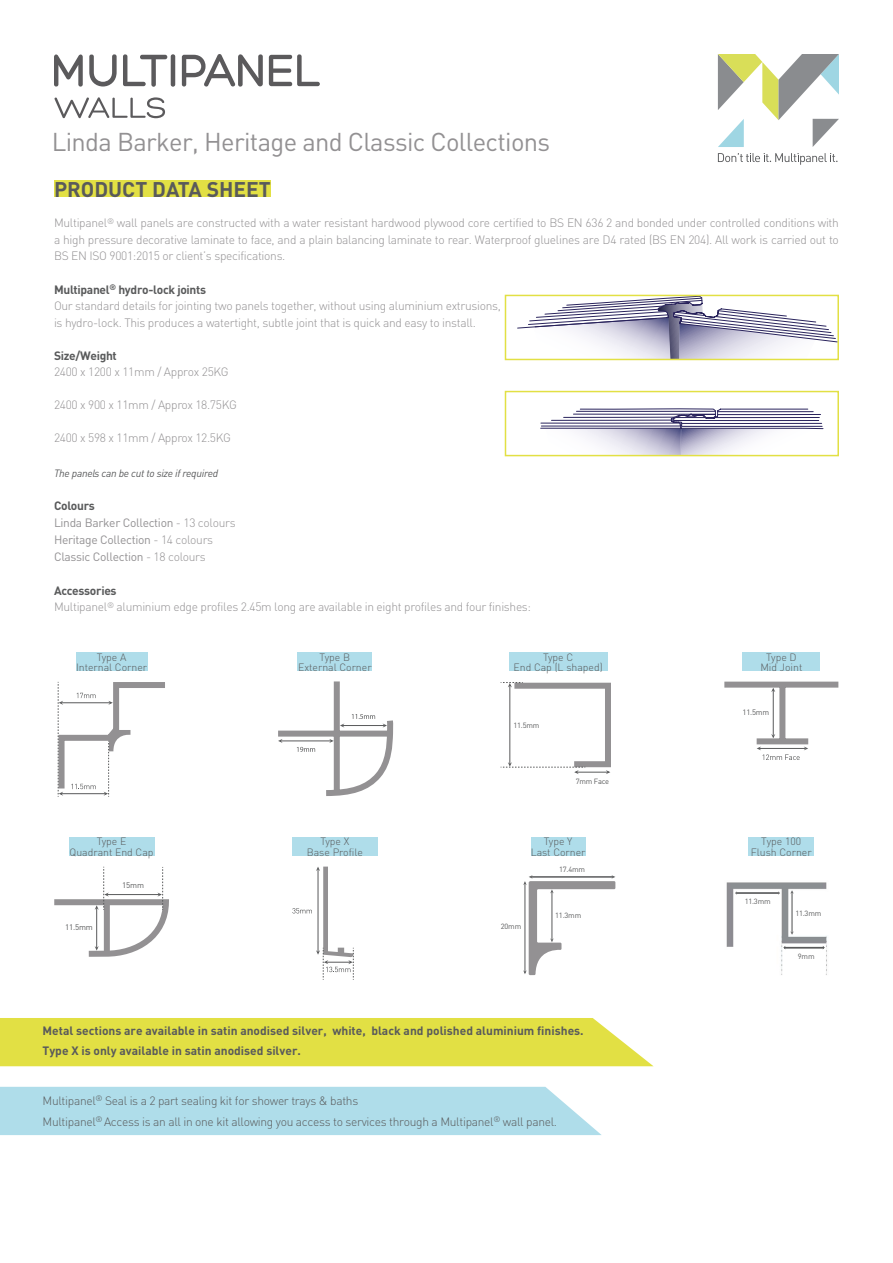
<style>
.page{position:relative;width:893px;height:1263px;background:#fff}
.page>*{position:absolute;margin:0;border:0;box-sizing:border-box;transform-origin:0 0}
.t1{font:25.5px "DINOT";letter-spacing:-.025em;color:#939193}
.t2{font:700 21px "DINOT";color:#595a5b}
.t3{font:300 12px/16.5px "DINOT";letter-spacing:-.025em;color:#939193}
.t4{font:300 12px/21px "DINOT";letter-spacing:-.025em;color:#595a5b}
.t5{font:700 12px/20.4px "DINOT";color:#595a5b}
.t6{font:12px/17.1px "DINOT";letter-spacing:-.025em;color:#939193}
.t7{font:300 10.5px/10.5px "DINOT";color:#595a5b;text-align:center}
.t8{font:italic 10.5px "DINOT";letter-spacing:-.025em;color:#595a5b}
.t9{font:7.95px "DINOT";letter-spacing:-.025em;color:#595a5b}
.t10{font:7.8px "DINOT";color:#595a5b}
.t11{font:7.5px "DINOT";letter-spacing:-.025em;color:#595a5b}
.s1{font-weight:700;color:#595a5b}
.s2{font-weight:300}
</style>
<div class="page">
<img style="left:726px;top:882px;width:101px;height:93px">
<svg style="left:540px;top:408px;width:284px;height:45px"></svg>
<div style="left:505px;top:391px;width:334px;height:65px;border:2px solid #e2e044"></div>
<svg style="left:517px;top:298px;width:319px;height:59px"></svg>
<div style="left:505px;top:295px;width:334px;height:65px;border:2px solid #e2e044"></div>
<svg style="left:54px;top:54px;width:29px;height:33px"></svg>
<svg style="left:89px;top:54px;width:28px;height:33px"></svg>
<svg style="left:123px;top:54px;width:52px;height:33px"></svg>
<svg style="left:182px;top:54px;width:81px;height:33px"></svg>
<svg style="left:269px;top:54px;width:51px;height:32px"></svg>
<svg style="left:54px;top:97px;width:111px;height:21px"></svg>
<div style="left:531px;top:837px;width:55px;height:19px;background:#afddea"></div>
<svg style="left:523px;top:875px;width:92px;height:100px"></svg>
<div style="left:76px;top:652px;width:71px;height:19px;background:#afddea"></div>
<svg style="left:57px;top:682px;width:108px;height:115px"></svg>
<div style="left:298px;top:652px;width:74px;height:19px;background:#afddea"></div>
<svg style="left:278px;top:682px;width:115px;height:114px"></svg>
<div style="left:509px;top:652px;width:98px;height:19px;background:#afddea"></div>
<svg style="left:501px;top:682px;width:110px;height:92px"></svg>
<div style="left:743px;top:652px;width:77px;height:19px;background:#afddea"></div>
<hr style="left:773px;top:690px;width:1px;height:46px;background:#595a5b">
<svg style="left:771px;top:688px;width:4px;height:4px"></svg>
<svg style="left:771px;top:734px;width:4px;height:4px"></svg>
<div style="left:757px;top:738px;width:51px;height:6px;background:#939193"></div>
<div style="left:724px;top:682px;width:114px;height:6px;background:#939193"></div>
<div style="left:779px;top:685px;width:6px;height:56px;background:#939193"></div>
<svg style="left:757px;top:746px;width:51px;height:14px"></svg>
<div style="left:69px;top:837px;width:85px;height:19px;background:#afddea"></div>
<svg style="left:54px;top:867px;width:115px;height:90px"></svg>
<div style="left:292px;top:837px;width:85px;height:19px;background:#afddea"></div>
<svg style="left:292px;top:866px;width:62px;height:114px"></svg>
<div style="left:0;top:1018px;width:653px;height:48px;background:#e2e044"></div>
<div style="left:0;top:1087px;width:602px;height:48px;background:#afddea"></div>
<svg style="left:718px;top:54px;width:121px;height:93px"></svg>
<svg style="left:718px;top:153px;width:119px;height:12px"></svg>
<div style="left:54px;top:181px;width:216px;height:16px;background:#e2e044"></div>
<div style="left:748px;top:837px;width:66px;height:19px;background:#afddea"></div>
<hr style="left:792px;top:892px;width:1px;height:41px;background:#595a5b">
<svg style="left:790px;top:931px;width:4px;height:4px"></svg>
<svg style="left:790px;top:890px;width:4px;height:4px"></svg>
<hr style="left:785px;top:947px;width:38px;height:1px;background:#595a5b">
<hr style="left:736px;top:893px;width:43px;height:1px;background:#595a5b">
<p class="t1" style="left:52px;top:126px;width:500px">Linda Barker, Heritage and Classic Collections</p>
<p class="t2" style="left:54px;top:175px;width:218px">PRODUCT DATA SHEET</p>
<p class="t3" style="left:54px;top:215px;width:786px;text-align:justify">Multipanel<sup>®</sup> wall panels are constructed with a water resistant hardwood plywood core certified to BS EN 636 2 and bonded under controlled conditions with a high pressure decorative laminate to face, and a plain balancing laminate to rear. Waterproof gluelines are D4 rated (BS EN 204). All work is carried out to BS EN ISO 9001:2015 or client’s specifications.</p>
<p class="t3" style="left:54px;top:281px;width:448px"><span class="s1">Multipanel</span><sup>®</sup> <span class="s1">hydro-lock joints<br></span>Our standard details for jointing two panels together, without using aluminium extrusions, is hydro-lock. This produces a watertight, subtle joint that is quick and easy to install.</p>
<p class="t3" style="left:54px;top:347px;width:176px"><span class="s1">Size/Weight<br></span>2400 x 1200 x 11mm / Approx 25KG</p>
<p class="t3" style="left:54px;top:397px;width:184px">2400 x 900 x 11mm / Approx 18.75KG</p>
<p class="t3" style="left:54px;top:430px;width:178px">2400 x 598 x 11mm / Approx 12.5KG</p>
<p class="t8" style="left:54px;top:467px;width:166px">The panels can be cut to size if required</p>
<p class="t6" style="left:54px;top:497px;width:183px"><span class="s1">Colours<br></span>Linda Barker Collection <span class="s2">- 13 colours<br></span>Heritage Collection <span class="s2">- 14 colours<br></span>Classic Collection <span class="s2">- 18 colours</span></p>
<p class="t3" style="left:54px;top:583px;width:479px;line-height:16px"><span class="s1">Accessories<br></span>Multipanel<sup>®</sup> aluminium edge profiles 2.45m long are available in eight profiles and four finishes:</p>
<p class="t7" style="left:97px;top:651px;width:31px">Type A</p>
<p class="t7" style="left:76px;top:662px;width:73px">Internal Corner</p>
<p class="t7" style="left:320px;top:651px;width:32px">Type B</p>
<p class="t7" style="left:298px;top:662px;width:75px">External Corner</p>
<p class="t7" style="left:543px;top:651px;width:32px">Type C</p>
<p class="t7" style="left:514px;top:662px;width:91px">End Cap (L shaped)</p>
<p class="t11" style="left:513px;top:720px;width:28px">11.5mm</p>
<p class="t11" style="left:576px;top:776px;width:35px">7mm Face</p>
<p class="t7" style="left:97px;top:836px;width:31px">Type E</p>
<p class="t7" style="left:70px;top:847px;width:85px">Quadrant End Cap</p>
<p class="t7" style="left:320px;top:836px;width:30px">Type X</p>
<p class="t7" style="left:307px;top:847px;width:58px">Base Profile</p>
<p class="t7" style="left:544px;top:836px;width:30px">Type Y</p>
<p class="t7" style="left:531px;top:847px;width:56px">Last Corner</p>
<p class="t11" style="left:559px;top:865px;width:28px">17.4mm</p>
<p class="t9" style="left:122px;top:880px;width:23px">15mm</p>
<p class="t11" style="left:555px;top:911px;width:28px">11.3mm</p>
<p class="t9" style="left:65px;top:923px;width:29px">11.5mm</p>
<p class="t11" style="left:501px;top:921px;width:22px">20mm</p>
<p class="t5" style="left:43px;top:1020px;width:543px">Metal sections are available in satin anodised silver, white, black and polished aluminium finishes.<br>Type X is only available in satin anodised silver.</p>
<p class="t4" style="left:43px;top:1090px;width:516px">Multipanel<sup>®</sup> Seal is a 2 part sealing kit for shower trays &amp; baths<br>Multipanel<sup>®</sup> Access is an all in one kit allowing you access to services through a Multipanel<sup>®</sup> wall panel.</p>
<p class="t7" style="left:766px;top:651px;width:32px">Type D</p>
<p class="t7" style="left:760px;top:662px;width:44px">Mid Joint</p>
<p class="t10" style="left:742px;top:707px;width:28px">11.5mm</p>
<p class="t7" style="left:751px;top:836px;width:62px">Type 100<br>Flush Corner</p>
<p class="t11" style="left:745px;top:896px;width:28px">11.3mm</p>
<p class="t11" style="left:795px;top:908px;width:28px">11.3mm</p>
<p class="t11" style="left:798px;top:951px;width:18px">9mm</p>
</div>
